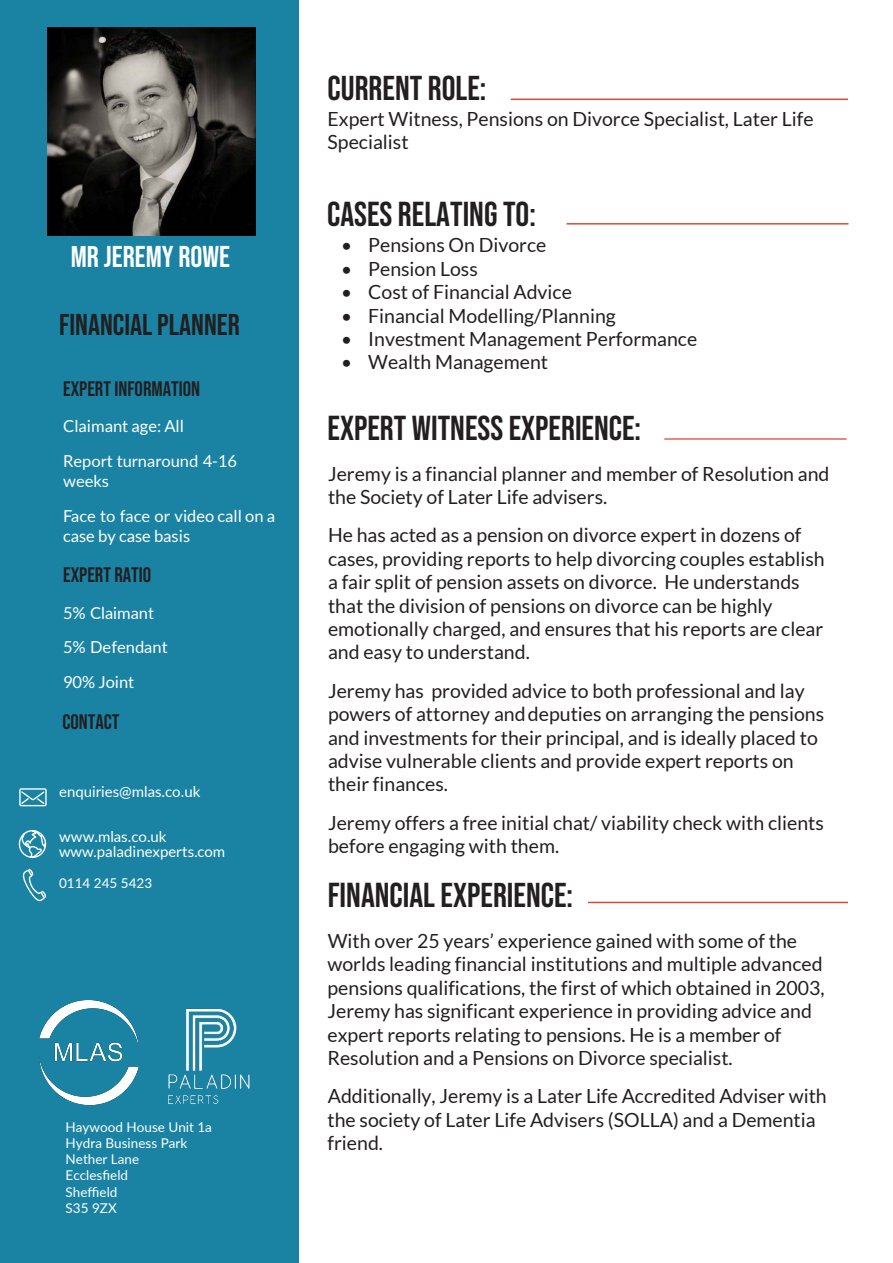
<style>
.page{position:relative;width:893px;height:1263px;background:#fff}
.page>*{position:absolute;margin:0;border:0;box-sizing:border-box;transform-origin:0 0}
.t1{font:34.5px "Bebas Neue";color:#231f20}
.t2{font:30px "Bebas Neue";color:#231f20}
.t3{font:30px "Bebas Neue";color:#fff}
.t4{font:21px "Bebas Neue";color:#231f20}
.t5{font:19.5px/23.4px "Lato";color:#231f20}
.t6{font:16.5px/34.8px "Lato";color:#fff}
.t7{font:15px/15px "Lato";color:#fff}
.t8{font:13.5px/16.2px "Lato";color:#fff}
.s1{font-style:inherit}
</style>
<div class="page">
<div style="left:0;top:0;width:298px;height:1263px;background:#1a83a4"></div>
<hr style="left:511px;top:99px;width:337px;height:1px;background:#e24634">
<hr style="left:567px;top:223px;width:281px;height:2px;background:#e24634">
<hr style="left:664px;top:438px;width:183px;height:2px;background:#e24634">
<hr style="left:588px;top:902px;width:260px;height:1px;background:#e24634">
<img style="left:47px;top:27px;width:208px;height:208px">
<img style="left:39px;top:1000px;width:100px;height:106px">
<img style="left:168px;top:1008px;width:82px;height:96px">
<svg style="left:19px;top:788px;width:28px;height:19px"></svg>
<svg style="left:18px;top:830px;width:29px;height:72px"></svg>
<p class="t3" style="left:71px;top:240px;width:161px">MR JEREMY ROWE</p>
<p class="t2" style="left:59px;top:308px;width:182px">FINANCIAL PLANNER</p>
<p class="t4" style="left:63px;top:376px;width:139px">EXPERT INFORMATION</p>
<p class="t6" style="left:63px;top:409px;width:176px">Claimant age: All<br>Report turnaround 4-16</p>
<p class="t6" style="left:63px;top:463px;width:214px">weeks<br>Face to face or video call on a</p>
<p class="t6" style="left:63px;top:518px;width:129px">case by case basis</p>
<p class="t4" style="left:63px;top:563px;width:90px">EXPERT RATIO</p>
<p class="t6" style="left:63px;top:595px;width:106px">5% Claimant<br>5% Defendant<br>90% Joint</p>
<p class="t4" style="left:62px;top:709px;width:59px">CONTACT</p>
<p class="t7" style="left:59px;top:784px;width:143px">enquiries@mlas.co.uk</p>
<p class="t7" style="left:59px;top:829px;width:168px">www.mlas.co.uk www.paladinexperts.com</p>
<p class="t8" style="left:59px;top:875px;width:95px">0114 245 5423</p>
<p class="t8" style="left:66px;top:1118px;width:148px">Haywood House Unit 1a<br>Hydra Business Park<br>Nether Lane<br>Ecclesfield<br>Sheffield<br>S35 9ZX</p>
<p class="t1" style="left:328px;top:68px;width:160px">CURRENT ROLE:</p>
<p class="t5" style="left:328px;top:107px;width:488px;line-height:22.8px">Expert Witness, Pensions on Divorce Specialist, Later Life<br>Specialist</p>
<p class="t1" style="left:327px;top:195px;width:210px">CASES RELATING TO:</p>
<p class="t5" style="left:342px;top:233px;width:206px">• Pensions On Divorce</p>
<p class="t5" style="left:342px;top:257px;width:137px">• Pension Loss</p>
<p class="t5" style="left:342px;top:280px;width:231px">• Cost of Financial Advice</p>
<p class="t5" style="left:342px;top:304px;width:275px">• Financial Modelling/Planning</p>
<p class="t5" style="left:342px;top:327px;width:357px">• Investment Management Performance</p>
<p class="t5" style="left:342px;top:350px;width:207px">• Wealth Management</p>
<p class="t1" style="left:327px;top:408px;width:315px">EXPERT WITNESS EXPERIENCE:</p>
<p class="t5" style="left:328px;top:462px;width:503px">Jeremy is a financial planner and member of Resolution and the Society of Later Life advisers.</p>
<p class="t5" style="left:328px;top:523px;width:498px">He has acted as a pension on divorce expert in dozens of cases, providing reports to help divorcing couples establish a fair split of pension assets on divorce. He understands that the division of pensions on divorce can be highly emotionally charged, and ensures that his reports are clear and easy to understand.</p>
<p class="t5" style="left:328px;top:679px;width:498px">Jeremy has provided advice to both professional and lay powers of attorne<span class="s1">y and</span>deputies on arranging the pensions and investments for their principal, and is ideally placed to advise vulnerable clients and provide expert reports on their finances.</p>
<p class="t5" style="left:328px;top:811px;width:497px">Jeremy offers a free initial chat/ viability check with clients before engaging with them.</p>
<p class="t1" style="left:328px;top:875px;width:247px">FINANCIAL EXPERIENCE:</p>
<p class="t5" style="left:327px;top:929px;width:498px">With over 25 years’ experience gained with some of the worlds leading financial institutions and multiple advanced pensions qualifications, the first of which obtained in 2003, Jeremy has significant experience in providing advice and expert reports relating to pensions. He is a member of Resolution and a Pensions on Divorce specialist.</p>
<p class="t5" style="left:327px;top:1084px;width:501px">Additionally, Jeremy is a Later Life Accredited Adviser with the society of Later Life Advisers (SOLLA) and a Dementia friend.</p>
</div>
